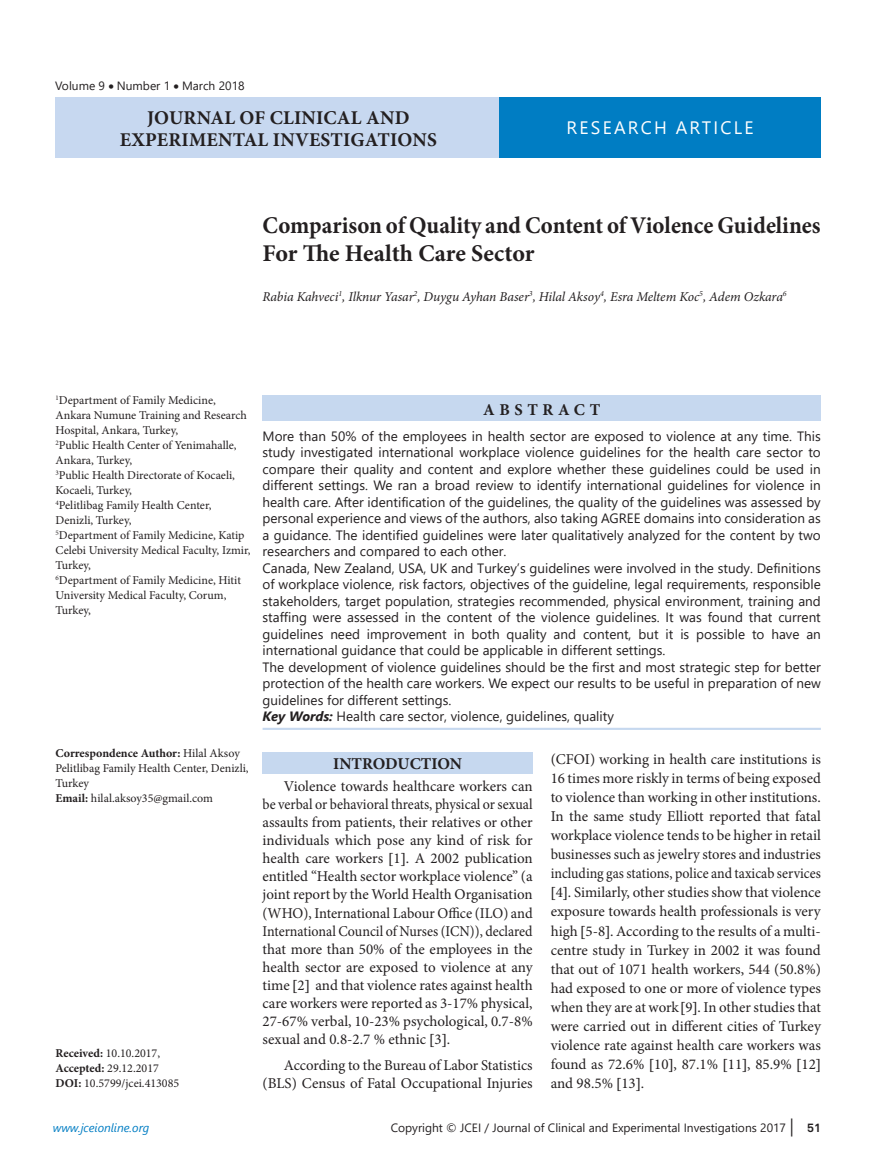
<style>
.page{position:relative;width:876px;height:1174px;background:#fff}
.page>*{position:absolute;margin:0;border:0;box-sizing:border-box;transform-origin:0 0}
.Konu_Başlığı{font:700 24px/28.5px "Minion Pro";color:#231f20;scale:.95 1}
.t1{font:700 19.5px/22.5px "Minion Pro";letter-spacing:.01em;color:#231f20;text-align:center}
.t2{font:700 19.5px "Minion Pro";letter-spacing:.01em;color:#fff}
.t3{font:18px "Segoe UI";letter-spacing:.125em;color:#fff}
.introductin_başlık{font:700 16.5px "Minion Pro";color:#231f20}
.Özet_Başlıkk{font:700 16.5px "Minion Pro";letter-spacing:.28em;color:#231f20}
.Metin{font:15px/18px "Minion Pro";color:#231f20;text-align:justify}
.Metin-2{font:15px "Minion Pro";color:#231f20;scale:.93 1}
.Özet_Metin{font:13.5px/16.5px "Segoe UI";color:#231f20;text-align:justify}
.Yazarlar{font:italic 13.5px "Minion Pro";letter-spacing:-.005em;color:#231f20}
.Kurum{font:12px/15px "Minion Pro";color:#231f20}
.Kurum_1{font:12px/15px "Minion Pro";color:#231f20}
.t4{font:12px "Segoe UI";color:#231f20}
.Kurum_1-2{font:700 12px "Minion Pro";color:#231f20}
.t5{font:italic 12px "Segoe UI";color:#007dc3}
.t6{font:700 12px "Akkurat Pro";color:#231f20}
.s1{font-weight:400}
.s2{font-weight:700}
.s3{font-weight:700;font-style:italic}
.s4{font-family:"Minion Pro";font-size:18px}
</style>
<div class="page">
<div style="left:55px;top:98px;width:445px;height:60px;background:#c7d8f0"></div>
<div style="left:500px;top:98px;width:321px;height:60px;background:#007dc3"></div>
<hr style="left:263px;top:728px;width:558px;height:2px;background:#c6d8ef">
<div style="left:263px;top:395px;width:558px;height:25px;background:#c6d8ef"></div>
<div style="left:263px;top:752px;width:270px;height:21px;background:#c6d8ef"></div>
<p class="t4" style="left:55px;top:75px;width:191px">Volume 9 • Number 1 • March 2018</p>
<p class="t1" style="left:120px;top:106px;width:318px">JOURNAL OF CLINICAL AND<br>EXPERIMENTAL INVESTIGATIONS</p>
<p class="t3" style="left:567px;top:111px;width:189px">RESEARCH ARTICLE</p>
<h2 class="t2" style="left:569px;top:115px;width:184px">ORIGINAL ARTICLE</h2>
<p class="Konu_Başlığı" style="left:263px;top:210px;width:589px">Comparison of Quality and Content of Violence Guidelines<br>For The Health Care Sector</p>
<p class="Yazarlar" style="left:263px;top:287px;width:526px">Rabia Kahveci<sup>1</sup>, Ilknur Yasar<sup>2</sup>, Duygu Ayhan Baser<sup>3</sup>, Hilal Aksoy<sup>4</sup>, Esra Meltem Koc<sup>5</sup>, Adem Ozkara<sup>6</sup></p>
<p class="Kurum" style="left:56px;top:393px;width:193px"><sup>1</sup>Department of Family Medicine,<br>Ankara Numune Training and Research<br>Hospital, Ankara, Turkey,</p>
<p class="Kurum" style="left:56px;top:438px;width:183px"><sup>2</sup>Public Health Center of Yenimahalle,<br>Ankara, Turkey,</p>
<p class="Kurum" style="left:56px;top:468px;width:181px"><sup>3</sup>Public Health Directorate of Kocaeli,<br>Kocaeli, Turkey,</p>
<p class="Kurum" style="left:56px;top:498px;width:157px"><sup>4</sup>Pelitlibag Family Health Center,<br>Denizli, Turkey,</p>
<p class="Kurum" style="left:56px;top:528px;width:196px"><sup>5</sup>Department of Family Medicine, Katip<br>Celebi University Medical Faculty, Izmir,<br>Turkey,</p>
<p class="Kurum" style="left:56px;top:573px;width:187px"><sup>6</sup>Department of Family Medicine, Hitit<br>University Medical Faculty, Corum,<br>Turkey,</p>
<p class="Kurum_1-2" style="left:56px;top:744px;width:186px">Correspondence Author: <span class="s1">Hilal Aksoy</span></p>
<p class="Kurum_1" style="left:56px;top:760px;width:195px">Pelitlibag Family Health Center, Denizli,<br>Turkey</p>
<p class="Kurum_1" style="left:56px;top:790px;width:159px"><span class="s2">Email:</span> hilal.aksoy35@gmail.com</p>
<p class="Kurum_1" style="left:56px;top:1045px;width:106px"><span class="s2">Received:</span> 10.10.2017,</p>
<p class="Kurum_1" style="left:56px;top:1060px;width:105px"><span class="s2">Accepted:</span> 29.12.2017</p>
<p class="Kurum_1" style="left:56px;top:1075px;width:125px"><span class="s2">DOI:</span> 10.5799/jcei.413085</p>
<p class="Özet_Başlıkk" style="left:483px;top:398px;width:119px">ABSTRACT</p>
<p class="Özet_Metin" style="left:263px;top:426px;width:560px">More than 50% of the employees in health sector are exposed to violence at any time. This study investigated international workplace violence guidelines for the health care sector to compare their quality and content and explore whether these guidelines could be used in different settings. We ran a broad review to identify international guidelines for violence in health care. After identification of the guidelines, the quality of the guidelines was assessed by personal experience and views of the authors, also taking AGREE domains into consideration as a guidance. The identified guidelines were later qualitatively analyzed for the content by two researchers and compared to each other.</p>
<p class="Özet_Metin" style="left:263px;top:558px;width:560px">Canada, New Zealand, USA, UK and Turkey’s guidelines were involved in the study. Definitions of workplace violence, risk factors, objectives of the guideline, legal requirements, responsible stakeholders, target population, strategies recommended, physical environment, training and staffing were assessed in the content of the violence guidelines. It was found that current guidelines need improvement in both quality and content, but it is possible to have an international guidance that could be applicable in different settings.</p>
<p class="Özet_Metin" style="left:263px;top:657px;width:560px">The development of violence guidelines should be the first and most strategic step for better protection of the health care workers. We expect our results to be useful in preparation of new guidelines for different settings.</p>
<p class="Özet_Metin" style="left:263px;top:707px;width:353px"><span class="s3">Key Words:</span> Health care sector, violence, guidelines, quality</p>
<p class="introductin_başlık" style="left:333px;top:752px;width:130px">INTRODUCTION</p>
<p class="Metin" style="left:263px;top:777px;width:272px;text-indent:21px">Violence towards healthcare workers can be verbal or behavioral threats, physical or sexual assaults from patients, their relatives or other individuals which pose any kind of risk for health care workers 1 . A 2002 publication entitled “Health sector workplace violence” (a joint report by the World Health Organisation (WHO), International Labour Office (ILO) and International Council of Nurses (ICN)), declared that more than 50% of the employees in the health sector are exposed to violence at any time 2 and that violence rates against health care workers were reported as 3-17% physical, 27-67% verbal, 10-23% psychological, 0.7-8% sexual and 0.8-2.7 % ethnic 3 .</p>
<p class="Metin" style="left:263px;top:1056px;width:272px;text-align:right">According to the Bureau of Labor Statistics (BLS) Census of Fatal Occupational Injuries</p>
<p class="Metin" style="left:551px;top:750px;width:272px">(CFOI) working in health care institutions is</p>
<p class="Metin" style="left:551px;top:769px;width:272px">16 times more riskly in terms of being exposed</p>
<p class="Metin" style="left:551px;top:788px;width:272px">to violence than working in other institutions.</p>
<p class="Metin" style="left:551px;top:807px;width:272px">In the same study Elliott reported that fatal</p>
<p class="Metin" style="left:551px;top:826px;width:272px">workplace violence tends to be higher in retail</p>
<p class="Metin" style="left:551px;top:845px;width:272px">businesses such as jewelry stores and industries</p>
<p class="Metin-2" style="left:551px;top:863px;width:292px">including gas stations, police and taxicab services</p>
<p class="Metin" style="left:556px;top:883px;width:267px">4 . Similarly, other studies show that violence</p>
<p class="Metin" style="left:551px;top:902px;width:272px">exposure towards health professionals is very</p>
<p class="Metin" style="left:551px;top:921px;width:272px">high 5-8 . According to the results of a multi-</p>
<p class="Metin" style="left:551px;top:941px;width:272px">centre study in Turkey in 2002 it was found</p>
<p class="Metin" style="left:551px;top:960px;width:272px">that out of 1071 health workers, 544 (50.8%)</p>
<p class="Metin" style="left:551px;top:979px;width:272px">had exposed to one or more of violence types</p>
<p class="Metin" style="left:551px;top:998px;width:272px">when they are at work 9 . In other studies that</p>
<p class="Metin" style="left:551px;top:1017px;width:272px">were carried out in different cities of Turkey</p>
<p class="Metin" style="left:551px;top:1036px;width:272px">violence rate against health care workers was</p>
<p class="Metin" style="left:551px;top:1055px;width:267px">found as 72.6% 10 , 87.1% 11 , 85.9% 12</p>
<p class="Metin" style="left:551px;top:1074px;width:95px">and 98.5% 13 .</p>
<p class="t5" style="left:53px;top:1118px;width:98px">www.jceionline.org</p>
<p class="t4" style="left:391px;top:1116px;width:405px">Copyright © JCEI / Journal of Clinical and Experimental Investigations 2017 <span class="s4">|</span></p>
<p class="t6" style="left:807px;top:1120px;width:15px">51</p>
</div>
